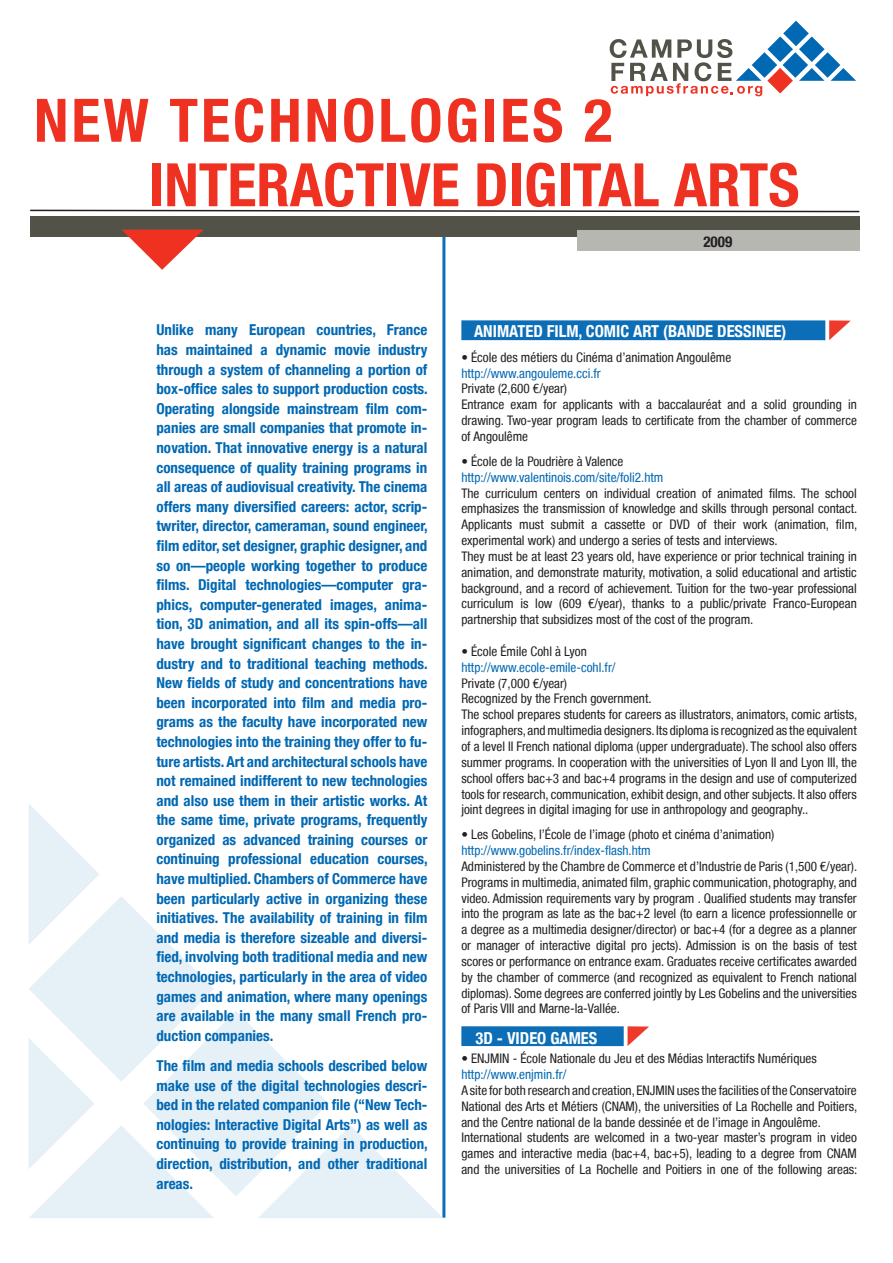
<style>
.page{position:relative;width:893px;height:1263px;background:#fff}
.page>*{position:absolute;margin:0;border:0;box-sizing:border-box;transform-origin:0 0}
.t1{font:700 condensed 60px "Helvetica Neue LT";color:#ef3122}
.t2{font:700 condensed 60px "Helvetica Neue LT";letter-spacing:.05em;color:#ef3122}
.t3{font:700 condensed 16.5px "Helvetica Neue LT";color:#fff}
.t4{font:700 condensed 15px/19.6px "Helvetica Neue LT";color:#0168b3;text-align:justify}
.t5{font:700 condensed 15px "Helvetica Neue LT";color:#231f20}
.t6{font:condensed 13.2px/15.9px "Helvetica Neue LT";color:#231f20;text-align:justify}
.t7{font:condensed 13.2px "Helvetica Neue LT";color:#0168b3}
.s1{font-weight:700}
</style>
<div class="page">
<div style="left:461px;top:320px;width:364px;height:20px;background:#0b6eb6"></div>
<svg style="left:829px;top:320px;width:22px;height:20px"></svg>
<div style="left:461px;top:1026px;width:163px;height:20px;background:#0b6eb6"></div>
<svg style="left:628px;top:1026px;width:21px;height:20px"></svg>
<svg style="left:610px;top:21px;width:246px;height:75px"></svg>
<hr style="left:442px;top:230px;width:3px;height:987px;background:#0168b3">
<div style="left:30px;top:216px;width:829px;height:21px;background:#535249"></div>
<svg style="left:30px;top:209px;width:830px;height:4px"></svg>
<svg style="left:122px;top:230px;width:81px;height:40px"></svg>
<div style="left:577px;top:230px;width:282px;height:20px;background:#b6b7b1"></div>
<svg style="left:28px;top:803px;width:415px;height:415px"></svg>
<p class="t2" style="left:34px;top:84px;width:580px">NEW TECHNOLOGIES 2</p>
<p class="t1" style="left:149px;top:149px;width:652px">INTERACTIVE DIGITAL ARTS</p>
<p class="t5" style="left:703px;top:232px;width:30px">2009</p>
<p class="t4" style="left:156px;top:320px;width:273px">Unlike many European countries, France has maintained a dynamic movie industry through a system of channeling a portion of box-office sales to support production costs.<br>Operating alongside mainstream film com&shy;panies are small companies that promote in&shy;novation. That innovative energy is a natural consequence of quality training programs in all areas of audiovisual creativity. The cinema offers many diversified careers: actor, scrip&shy;twriter, director, cameraman, sound engineer, film editor, set designer, graphic designer, and so on—people working together to produce films. Digital technologies—computer gra&shy;phics, computer-generated images, anima&shy;tion, 3D animation, and all its spin-offs—all have brought significant changes to the in&shy;dustry and to traditional teaching methods.<br>New fields of study and concentrations have been incorporated into film and media pro&shy;grams as the faculty have incorporated new technologies into the training they offer to fu&shy;ture artists. Art and architectural schools have not remained indifferent to new technologies and also use them in their artistic works. At the same time, private programs, frequently organized as advanced training courses or continuing professional education courses, have multiplied. Chambers of Commerce have been particularly active in organizing these initiatives. The availability of training in film and media is therefore sizeable and diversi&shy;fied, involving both traditional media and new technologies, particularly in the area of video games and animation, where many openings are available in the many small French pro&shy;duction companies.</p>
<p class="t4" style="left:156px;top:1056px;width:273px">The film and media schools described below make use of the digital technologies descri&shy;bed in the related companion file (“New Tech&shy;nologies: Interactive Digital Arts”) as well as continuing to provide training in production, direction, distribution, and other traditional areas.</p>
<p class="t3" style="left:474px;top:321px;width:314px">ANIMATED FILM, COMIC ART (BANDE DESSINEE)</p>
<p class="t6" style="left:461px;top:349px;width:271px"><span class="s1">•</span> École des métiers du Cinéma d’animation Angoulême</p>
<p class="t7" style="left:461px;top:365px;width:141px">http://www.angouleme.cci.fr</p>
<p class="t6" style="left:461px;top:381px;width:107px">Private (2,600 €/year)</p>
<p class="t6" style="left:461px;top:397px;width:397px">Entrance exam for applicants with a baccalauréat and a solid grounding in drawing. Two-year program leads to certificate from the chamber of commerce of Angoulême</p>
<p class="t6" style="left:461px;top:453px;width:163px">• École de la Poudrière à Valence</p>
<p class="t7" style="left:461px;top:469px;width:204px">http://www.valentinois.com/site/foli2.htm</p>
<p class="t6" style="left:461px;top:485px;width:397px">The curriculum centers on individual creation of animated films. The school emphasizes the transmission of knowledge and skills through personal contact.<br>Applicants must submit a cassette or DVD of their work (animation, film, experimental work) and undergo a series of tests and interviews.</p>
<p class="t6" style="left:461px;top:548px;width:397px">They must be at least 23 years old, have experience or prior technical training in animation, and demonstrate maturity, motivation, a solid educational and artistic background, and a record of achievement. Tuition for the two-year professional curriculum is low (609 €/year), thanks to a public/private Franco-European partnership that subsidizes most of the cost of the program.</p>
<p class="t6" style="left:461px;top:643px;width:127px">• École Émile Cohl à Lyon</p>
<p class="t7" style="left:461px;top:659px;width:156px">http://www.ecole-emile-cohl.fr/</p>
<p class="t6" style="left:461px;top:675px;width:107px">Private (7,000 €/year)</p>
<p class="t6" style="left:461px;top:691px;width:192px">Recognized by the French government.</p>
<p class="t6" style="left:461px;top:706px;width:397px">The school prepares students for careers as illustrators, animators, comic artists, infographers, and multimedia designers. Its diploma is recognized as the equivalent of a level II French national diploma (upper undergraduate). The school also offers summer programs. In cooperation with the universities of Lyon II and Lyon III, the school offers bac+3 and bac+4 programs in the design and use of computerized tools for research, communication, exhibit design, and other subjects. It also offers joint degrees in digital imaging for use in anthropology and geography..</p>
<p class="t6" style="left:461px;top:826px;width:314px">• Les Gobelins, l’École de l’image (photo et cinéma d’animation)</p>
<p class="t7" style="left:461px;top:843px;width:191px">http://www.gobelins.fr/index-flash.htm</p>
<p class="t6" style="left:461px;top:858px;width:397px">Administered by the Chambre de Commerce et d’Industrie de Paris (1,500 €/year).</p>
<p class="t6" style="left:461px;top:874px;width:397px">Programs in multimedia, animated film, graphic communication, photography, and video. Admission requirements vary by program . Qualified students may transfer into the program as late as the bac+2 level (to earn a licence professionnelle or a degree as a multimedia designer/director) or bac+4 (for a degree as a planner or manager of interactive digital pro jects). Admission is on the basis of test scores or performance on entrance exam. Graduates receive certificates awarded by the chamber of commerce (and recognized as equivalent to French national diplomas). Some degrees are conferred jointly by Les Gobelins and the universities of Paris VIII and Marne-la-Vallée.</p>
<p class="t6" style="left:461px;top:1050px;width:357px"><span class="s1">•</span> ENJMIN - École Nationale du Jeu et des Médias Interactifs Numériques</p>
<p class="t7" style="left:461px;top:1067px;width:107px">http://www.enjmin.fr/</p>
<p class="t6" style="left:461px;top:1082px;width:397px">A site for both research and creation, ENJMIN uses the facilities of the Conservatoire National des Arts et Métiers (CNAM), the universities of La Rochelle and Poitiers, and the Centre national de la bande dessinée et de l’image in Angoulême.</p>
<p class="t6" style="left:461px;top:1129px;width:397px">International students are welcomed in a two-year master’s program in video games and interactive media (bac+4, bac+5), leading to a degree from CNAM and the universities of La Rochelle and Poitiers in one of the following areas:</p>
<p class="t3" style="left:476px;top:1028px;width:123px">3D - VIDEO GAMES</p>
</div>
